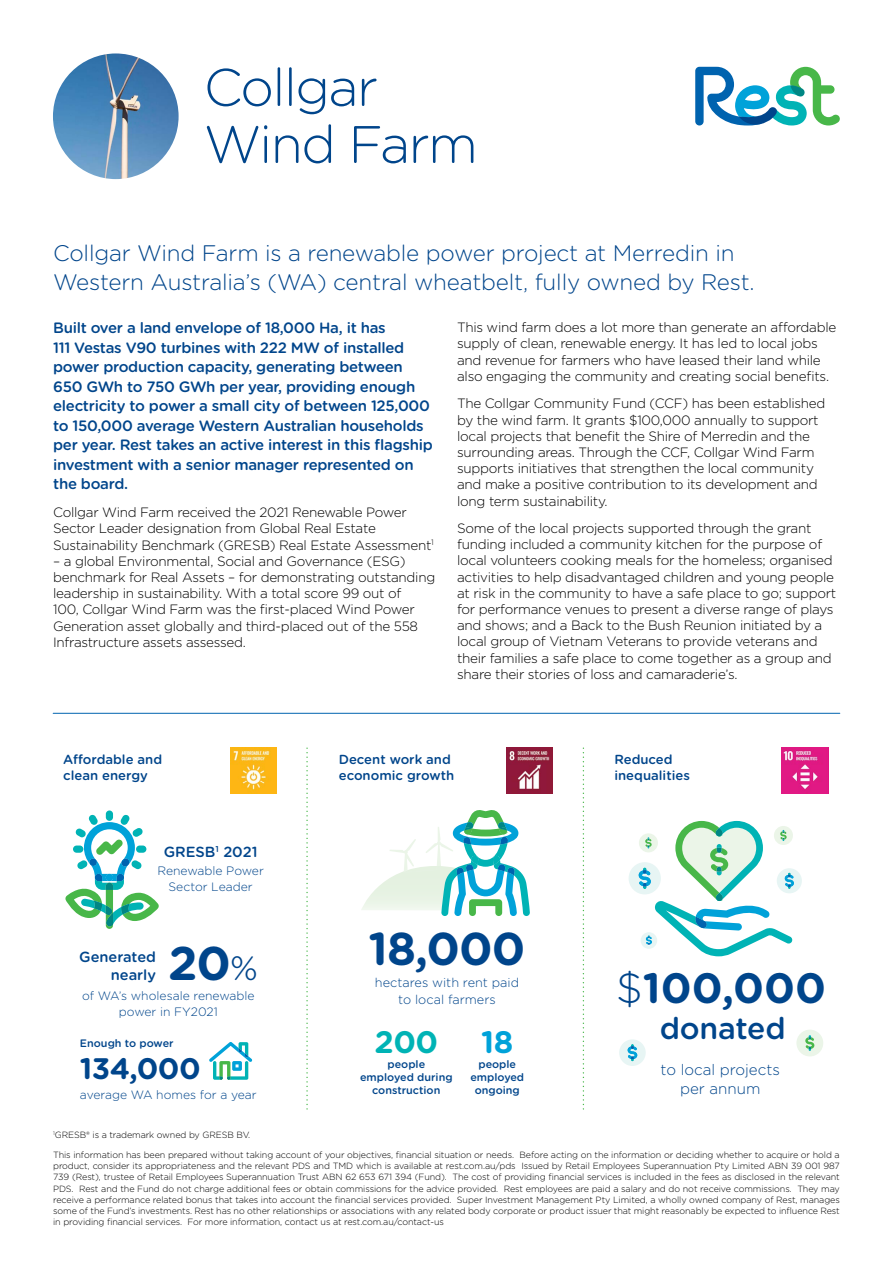
<style>
.page{position:relative;width:893px;height:1263px;background:#fff}
.page>*{position:absolute;margin:0;border:0;box-sizing:border-box;transform-origin:0 0}
.t1{font:300 52.5px/57px "Gotham Rounded";letter-spacing:-.03em;color:#00458b}
.t2{font:700 47.25px "Gotham Rounded";color:#00458b}
.t3{font:700 46.05px "Gotham Rounded";color:#00458b}
.t4{font:700 42.45px "Gotham Rounded";color:#00458b}
.t5{font:700 31.05px "Gotham Rounded";color:#00b3b5}
.t6{font:700 31.05px "Gotham Rounded";color:#00a2d9}
.t7{font:500 30.3px "Gotham Rounded";letter-spacing:-.01em;color:#00458b}
.t8{font:700 29.7px "Gotham Rounded";letter-spacing:-.02em;color:#00458b}
.t9{font:300 22.5px/28.5px "Gotham Rounded";letter-spacing:-.01em;color:#00458b}
.t10{font:300 15.15px/18.1px "Gotham Rounded";color:#00458b;text-align:center}
.t11{font:500 15px/19.5px "Gotham Rounded";letter-spacing:-.02em;color:#00458b}
.t12{font:500 14.7px/17.9px "Gotham Rounded";color:#00458b;text-align:right}
.t13{font:300 13.5px/16.2px "Gotham";letter-spacing:-.02em;color:#000101}
.t14{font:500 13.05px/16px "Gotham Rounded";color:#00458b}
.t15{font:300 12.75px/17px "Gotham Rounded";color:#00458b;text-align:center}
.t16{font:300 12.15px/16.2px "Gotham Rounded";color:#00458b;text-align:center}
.t17{font:500 10.8px/12.9px "Gotham Rounded";color:#00458b;text-align:center}
.t18{font:300 9px/11.2px "Gotham";letter-spacing:-.01em;color:#000}
.s1{font-weight:300;font-size:33.75px}
.s2{font-weight:300}
</style>
<div class="page">
<img style="left:53px;top:53px;width:126px;height:126px;border-radius:63px">
<img style="left:231px;top:747px;width:46px;height:47px">
<img style="left:506px;top:747px;width:46px;height:47px">
<img style="left:782px;top:747px;width:46px;height:47px">
<svg style="left:306px;top:748px;width:2px;height:362px"></svg>
<svg style="left:583px;top:748px;width:1px;height:362px"></svg>
<svg style="left:209px;top:1042px;width:43px;height:38px"></svg>
<div style="left:106px;top:810px;width:7px;height:11px;background:#00b3b5;border-radius:4px"></div>
<svg style="left:65px;top:814px;width:94px;height:115px"></svg>
<div style="left:796px;top:1030px;width:27px;height:26px;background:#ebf5e8;border-radius:50%"></div>
<svg style="left:805px;top:1035px;width:9px;height:16px"></svg>
<svg style="left:629px;top:821px;width:173px;height:135px"></svg>
<svg style="left:619px;top:1039px;width:27px;height:27px"></svg>
<img style="left:361px;top:879px;width:28px;height:31px">
<svg style="left:389px;top:810px;width:141px;height:106px"></svg>
<hr style="left:53px;top:713px;width:787px;height:1px;background:#0063af">
<svg style="left:695px;top:67px;width:145px;height:58px"></svg>
<h1 class="t1" style="left:204px;top:56px;width:276px">Collgar<br>Wind Farm</h1>
<h3 class="t9" style="left:53px;top:238px;width:703px">Collgar Wind Farm is a renewable power project at Merredin in<br>Western Australia’s (WA) central wheatbelt, fully owned by Rest.</h3>
<p class="t11" style="left:53px;top:318px;width:381px">Built over a land envelope of 18,000 Ha, it has<br>111 Vestas V90 turbines with 222 MW of installed power production capacity, generating between 650 GWh to 750 GWh per year, providing enough electricity to power a small city of between 125,000 to 150,000 average Western Australian households per year. Rest takes an active interest in this flagship investment with a senior manager represented on the board.</p>
<p class="t13" style="left:53px;top:504px;width:382px">Collgar Wind Farm received the 2021 Renewable Power<br>Sector Leader designation from Global Real Estate<br>Sustainability Benchmark (GRESB) Real Estate Assessment<sup>1</sup></p>
<p class="t13" style="left:53px;top:552px;width:384px">– a global Environmental, Social and Governance (ESG) benchmark for Real Assets – for demonstrating outstanding leadership in sustainability. With a total score 99 out of<br>100, Collgar Wind Farm was the first-placed Wind Power Generation asset globally and third-placed out of the 558<br>Infrastructure assets assessed.</p>
<p class="t13" style="left:457px;top:319px;width:381px">This wind farm does a lot more than generate an affordable supply of clean, renewable energy. It has led to local jobs and revenue for farmers who have leased their land while also engaging the community and creating social benefits.</p>
<p class="t13" style="left:457px;top:395px;width:370px">The Collgar Community Fund (CCF) has been established by the wind farm. It grants $100,000 annually to support local projects that benefit the Shire of Merredin and the surrounding areas. Through the CCF, Collgar Wind Farm supports initiatives that strengthen the local community and make a positive contribution to its development and long term sustainability.</p>
<p class="t13" style="left:457px;top:520px;width:381px">Some of the local projects supported through the grant funding included a community kitchen for the purpose of local volunteers cooking meals for the homeless; organised activities to help disadvantaged children and young people at risk in the community to have a safe place to go; support for performance venues to present a diverse range of plays and shows; and a Back to the Bush Reunion initiated by a local group of Vietnam Veterans to provide veterans and their families a safe place to come together as a group and share their stories of loss and camaraderie’s.</p>
<p class="t14" style="left:63px;top:751px;width:101px">Affordable and clean energy</p>
<p class="t14" style="left:614px;top:751px;width:77px">Reduced inequalities</p>
<p class="t14" style="left:339px;top:751px;width:117px">Decent work and economic growth</p>
<p class="t12" style="left:164px;top:842px;width:95px">GRESB<sup>1</sup> 2021</p>
<p class="t16" style="left:157px;top:862px;width:108px">Renewable Power<br>Sector Leader</p>
<p class="t12" style="left:79px;top:947px;width:78px">Generated nearly</p>
<h2 class="t2" style="left:168px;top:929px;width:91px">20<span class="s1">%</span></h2>
<p class="t16" style="left:82px;top:987px;width:174px">of WA’s wholesale renewable power in FY2021</p>
<p class="t17" style="left:80px;top:1036px;width:95px">Enough to power</p>
<h3 class="t8" style="left:80px;top:1047px;width:122px">134,000</h3>
<p class="t16" style="left:80px;top:1086px;width:178px">average WA homes for a year</p>
<h3 class="t3" style="left:369px;top:915px;width:158px">18,000</h3>
<p class="t15" style="left:375px;top:974px;width:146px">hectares with rent paid to local farmers</p>
<h3 class="t5" style="left:375px;top:1019px;width:65px">200</h3>
<h3 class="t6" style="left:481px;top:1019px;width:34px">18</h3>
<p class="t17" style="left:360px;top:1057px;width:94px">people employed during construction</p>
<p class="t17" style="left:470px;top:1057px;width:55px">people employed ongoing</p>
<h3 class="t4" style="left:616px;top:957px;width:212px"><span class="s2">$</span>100,000</h3>
<h3 class="t7" style="left:660px;top:1006px;width:127px">donated</h3>
<p class="t10" style="left:661px;top:1060px;width:121px">to local projects per annum</p>
<p class="t18" style="left:53px;top:1125px;width:788px;line-height:19.8px"><sup>1</sup>GRESB® is a trademark owned by GRESB BV.<br>This information has been prepared without taking account of your objectives, financial situation or needs. Before acting on the information or deciding whether to acquire or hold a</p>
<p class="t18" style="left:53px;top:1160px;width:788px;text-align:justify">product, consider its appropriateness and the relevant PDS and TMD which is available at rest.com.au/pds Issued by Retail Employees Superannuation Pty Limited ABN 39 001 987<br>739 (Rest), trustee of Retail Employees Superannuation Trust ABN 62 653 671 394 (Fund). The cost of providing financial services is included in the fees as disclosed in the relevant PDS. Rest and the Fund do not charge additional fees or obtain commissions for the advice provided. Rest employees are paid a salary and do not receive commissions. They may receive a performance related bonus that takes into account the financial services provided. Super Investment Management Pty Limited, a wholly owned company of Rest, manages some of the Fund’s investments. Rest has no other relationships or associations with any related body corporate or product issuer that might reasonably be expected to influence Rest in providing financial services. For more information, contact us at rest.com.au/contact-us</p>
</div>
